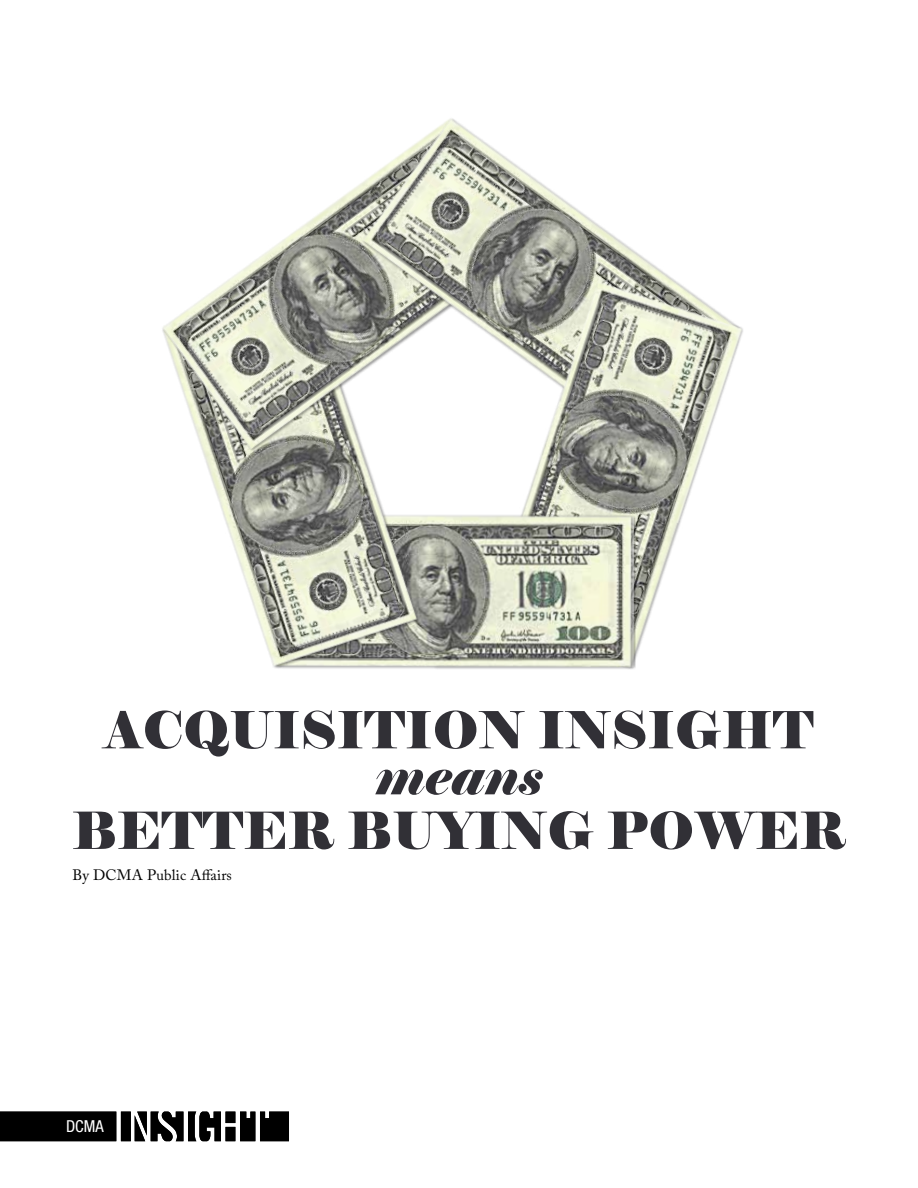
<style>
.page{position:relative;width:918px;height:1188px;background:#fff}
.page>*{position:absolute;margin:0;border:0;box-sizing:border-box;transform-origin:0 0}
.t1{font:51.15px "Elephant";color:#313036}
.t2{font:italic 51.15px "Elephant";color:#313036}
.t3{font:condensed 16.5px "Helvetica Neue";color:#fff}
.t4{font:15px "Adobe Caslon Pro";letter-spacing:.01em;color:#000}
</style>
<div class="page">
<img style="left:522px;top:482px;width:158px;height:176px">
<img style="left:421px;top:512px;width:213px;height:157px">
<img style="left:203px;top:453px;width:217px;height:216px">
<img style="left:162px;top:186px;width:200px;height:267px">
<img style="left:358px;top:118px;width:312px;height:334px">
<svg style="left:0;top:1112px;width:289px;height:29px;background:#2b2b2b"></svg>
<img style="left:532px;top:277px;width:211px;height:247px">
<p class="t1" style="left:104px;top:698px;width:711px">ACQUISITION INSIGHT</p>
<p class="t2" style="left:376px;top:744px;width:168px">means</p>
<p class="t1" style="left:72px;top:799px;width:776px">BETTER BUYING POWER</p>
<p class="t4" style="left:72px;top:866px;width:161px">By DCMA Public Affairs</p>
<p class="t3" style="left:66px;top:1117px;width:39px">DCMA</p>
</div>
